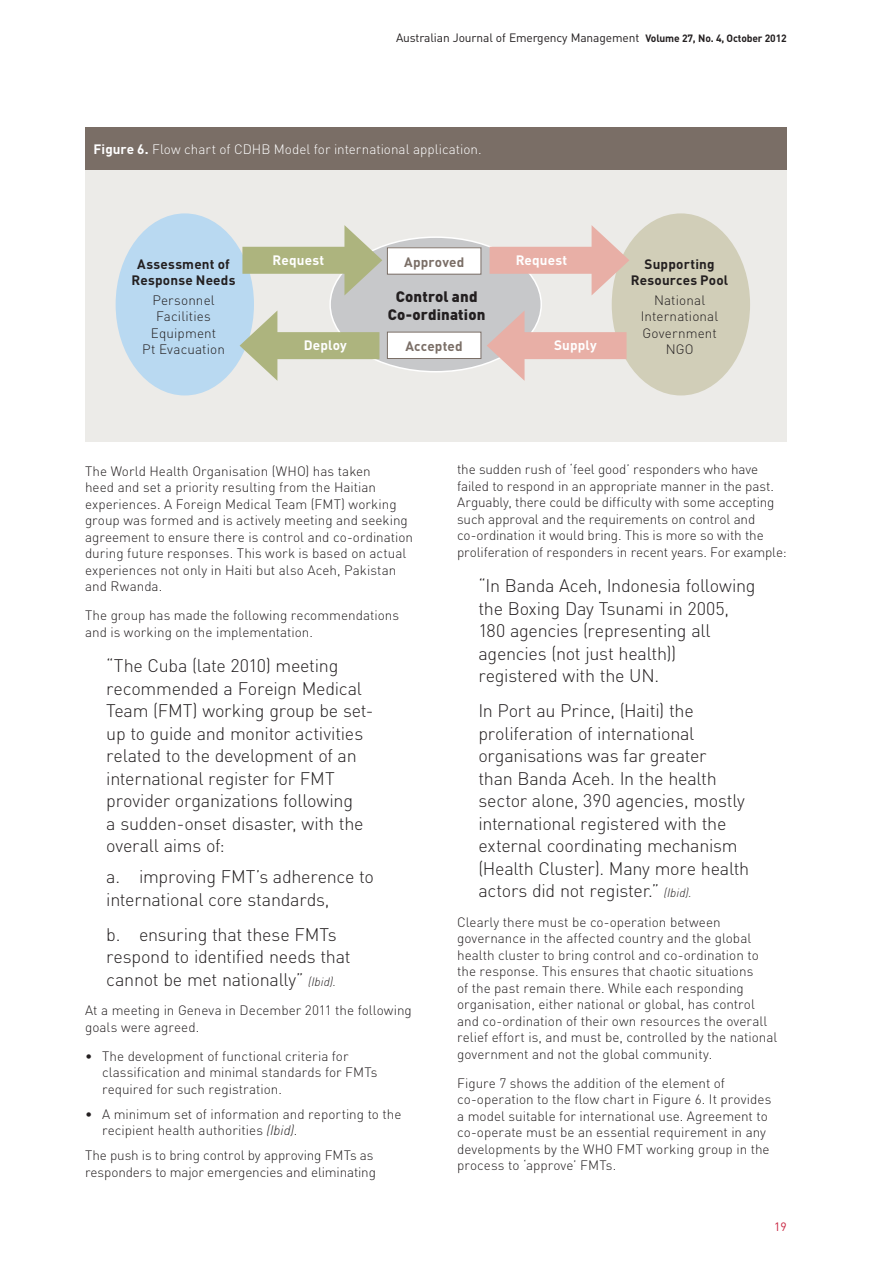
<style>
.page{position:relative;width:893px;height:1263px;background:#fff}
.page>*{position:absolute;margin:0;border:0;box-sizing:border-box;transform-origin:0 0}
.Pull_quote{font:300 18px/22.5px "DIN";letter-spacing:-.015em;color:#231f20}
.t1{font:900 15px/18px "DIN";letter-spacing:.01em;color:#231f20;text-align:center}
.Body_Text{font:300 13.5px/16.5px "DIN";color:#231f20}
.Body_Text-2{font:300 13.5px "DIN";color:#fff}
.t2{font:700 13.5px/16.2px "DIN";letter-spacing:.015em;color:#231f20;text-align:center}
.t3{font:700 13.5px "DIN";letter-spacing:.015em;color:#fff}
.t4{font:700 13.5px "DIN";letter-spacing:.01em;color:#7a6e66}
.t5{font:12px "DIN";letter-spacing:-.01em;color:#231f20}
.t6{font:12px "DIN";color:#c8233f}
.s1{font-weight:700;font-size:10.5px}
.s2{font-weight:700}
.s3{font-family:"DINOT";font-style:italic;font-size:12px}
.s4{font-size:12px}
.s5{font-family:"DINOT";font-style:italic}
</style>
<div class="page">
<div style="left:85px;top:144px;width:702px;height:298px;background:#ecebe8"></div>
<div style="left:85px;top:128px;width:702px;height:42px;background:#7a6e66"></div>
<div style="left:116px;top:213px;width:138px;height:182px;background:#b9d9f1;border-radius:50%"></div>
<div style="left:612px;top:213px;width:138px;height:182px;background:#d1ceb8;border-radius:50%"></div>
<div style="left:330px;top:237px;width:211px;height:135px;background:#c7c8ca;border-radius:50%"></div>
<div style="left:511px;top:332px;width:116px;height:27px;background:#e8afa6"></div>
<svg style="left:487px;top:311px;width:38px;height:70px"></svg>
<div style="left:264px;top:332px;width:115px;height:27px;background:#adb47e"></div>
<svg style="left:240px;top:311px;width:37px;height:69px"></svg>
<div style="left:242px;top:247px;width:116px;height:27px;background:#adb47e"></div>
<svg style="left:344px;top:225px;width:38px;height:70px"></svg>
<div style="left:490px;top:247px;width:115px;height:27px;background:#e8afa6"></div>
<svg style="left:592px;top:226px;width:37px;height:69px"></svg>
<div style="left:387px;top:248px;width:94px;height:26px;background:#fff"></div>
<div style="left:387px;top:247px;width:94px;height:28px;border:1px solid #7a6e66"></div>
<div style="left:387px;top:332px;width:94px;height:26px;background:#fff"></div>
<div style="left:387px;top:332px;width:94px;height:27px;border:1px solid #7a6e66"></div>
<p class="t5" style="left:396px;top:30px;width:392px">Australian Journal of Emergency Management <span class="s1">Volume 27, No. 4, October 2012</span></p>
<p class="Body_Text-2" style="left:94px;top:141px;width:390px"><span class="s2">Figure 6.</span> Flow chart of CDHB Model for international application.</p>
<p class="t2" style="left:132px;top:255px;width:105px">Assessment of<br>Response Needs</p>
<p class="Body_Text" style="left:142px;top:292px;width:84px;text-align:center">Personnel<br>Facilities<br>Equipment<br>Pt Evacuation</p>
<p class="t3" style="left:273px;top:251px;width:53px">Request</p>
<p class="t3" style="left:304px;top:336px;width:45px">Deploy</p>
<p class="t4" style="left:404px;top:253px;width:62px">Approved</p>
<p class="t1" style="left:388px;top:287px;width:99px">Control and<br>Co-ordination</p>
<p class="t4" style="left:405px;top:337px;width:59px">Accepted</p>
<p class="t3" style="left:516px;top:251px;width:53px">Request</p>
<p class="t3" style="left:554px;top:336px;width:44px">Supply</p>
<p class="t2" style="left:631px;top:255px;width:99px">Supporting<br>Resources Pool</p>
<p class="Body_Text" style="left:641px;top:292px;width:79px;text-align:center">National<br>International<br>Government<br>NGO</p>
<p class="Body_Text" style="left:85px;top:462px;width:330px">The World Health Organisation (WHO) has taken<br>heed and set a priority resulting from the Haitian experiences. A Foreign Medical Team (FMT) working group was formed and is actively meeting and seeking agreement to ensure there is control and co-ordination during future responses. This work is based on actual experiences not only in Haiti but also Aceh, Pakistan and Rwanda.</p>
<p class="Body_Text" style="left:85px;top:607px;width:316px">The group has made the following recommendations and is working on the implementation.</p>
<p class="Pull_quote" style="left:106px;top:654px;width:269px">“The Cuba (late 2010) meeting recommended a Foreign Medical<br>Team (FMT) working group be set&shy;up to guide and monitor activities related to the development of an international register for FMT provider organizations following<br>a sudden-onset disaster, with the overall aims of:</p>
<p class="Pull_quote" style="left:106px;top:865px;width:269px">a. improving FMT’s adherence to international core standards,</p>
<p class="Pull_quote" style="left:106px;top:923px;width:246px">b. ensuring that these FMTs respond to identified needs that cannot be met nationally” <span class="s3">(Ibid)</span><span class="s4">.</span></p>
<p class="Body_Text" style="left:85px;top:1002px;width:328px">At a meeting in Geneva in December 2011 the following goals were agreed.</p>
<p class="Body_Text" style="left:102px;top:1048px;width:277px;text-indent:-17px">• The development of functional criteria for classification and minimal standards for FMTs required for such registration.</p>
<p class="Body_Text" style="left:102px;top:1106px;width:301px;text-indent:-17px">• A minimum set of information and reporting to the recipient health authorities <span class="s5">(Ibid)</span>.</p>
<p class="Body_Text" style="left:85px;top:1147px;width:292px">The push is to bring control by approving FMTs as responders to major emergencies and eliminating</p>
<p class="Body_Text" style="left:457px;top:461px;width:331px">the sudden rush of ‘feel good’ responders who have failed to respond in an appropriate manner in the past.<br>Arguably, there could be difficulty with some accepting such approval and the requirements on control and co-ordination it would bring. This is more so with the proliferation of responders in recent years. For example:</p>
<p class="Pull_quote" style="left:478px;top:574px;width:279px">“In Banda Aceh, Indonesia following the Boxing Day Tsunami in 2005,<br>180 agencies (representing all agencies (not just health)) registered with the UN.</p>
<p class="Pull_quote" style="left:478px;top:699px;width:272px">In Port au Prince, (Haiti) the proliferation of international organisations was far greater<br>than Banda Aceh. In the health sector alone, 390 agencies, mostly international registered with the external coordinating mechanism (Health Cluster). Many more health actors did not register.” <span class="s3">(Ibid)</span><span class="s4">.</span></p>
<p class="Body_Text" style="left:457px;top:913px;width:322px">Clearly there must be co-operation between governance in the affected country and the global health cluster to bring control and co-ordination to the response. This ensures that chaotic situations<br>of the past remain there. While each responding organisation, either national or global, has control and co-ordination of their own resources the overall relief effort is, and must be, controlled by the national government and not the global community.</p>
<p class="Body_Text" style="left:457px;top:1075px;width:316px">Figure 7 shows the addition of the element of co-operation to the flow chart in Figure 6. It provides a model suitable for international use. Agreement to co-operate must be an essential requirement in any developments by the WHO FMT working group in the process to ‘approve’ FMTs.</p>
<p class="t6" style="left:774px;top:1219px;width:14px">19</p>
</div>
